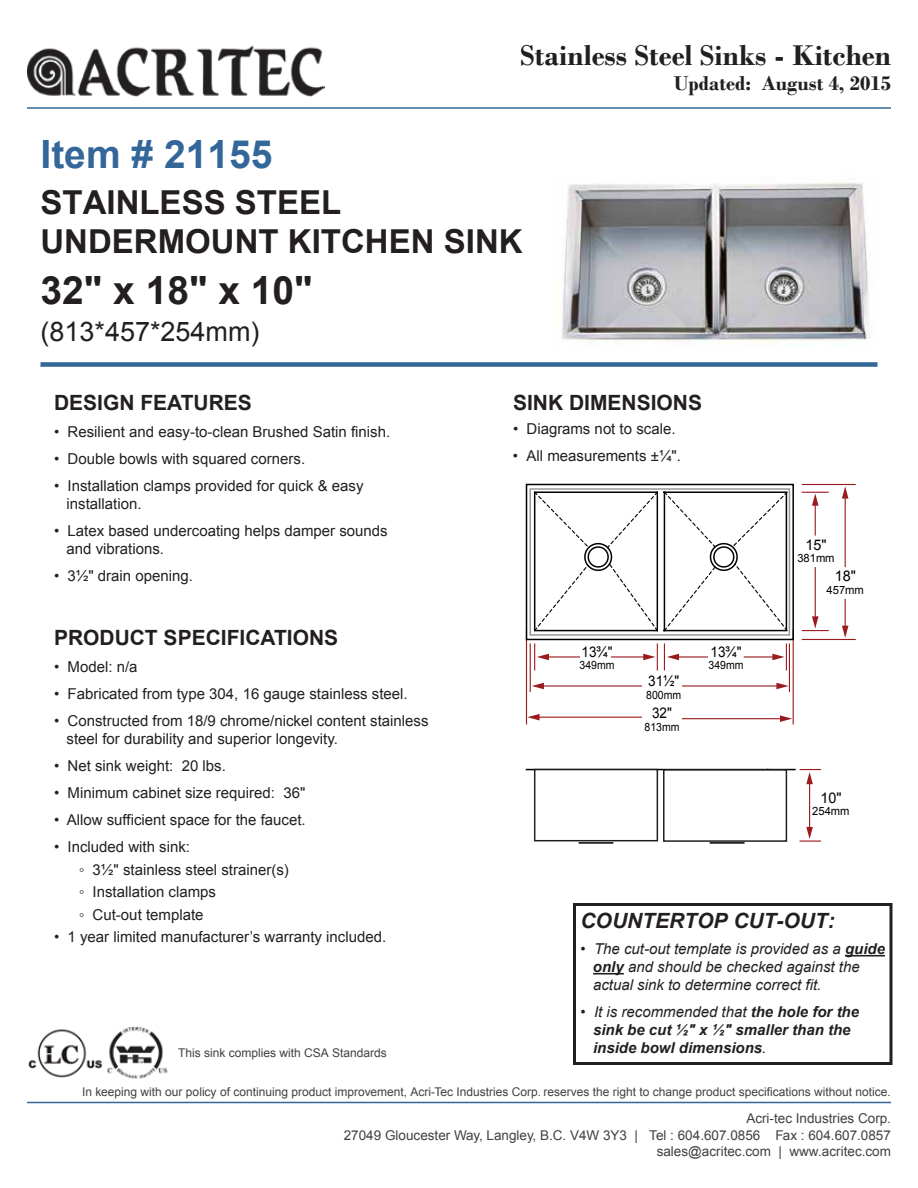
<style>
.page{position:relative;width:918px;height:1188px;background:#fff}
.page>*{position:absolute;margin:0;border:0;box-sizing:border-box;transform-origin:0 0}
.t1{font:700 39px "Arial";color:#231f20}
.t2{font:700 39px "Arial";color:#33679a}
.t3{font:700 33px/39.6px "Arial";color:#231f20}
.t4{font:700 30px "Bodoni";color:#231f20}
.t5{font:27px "Arial";color:#231f20}
.t6{font:700 21px "Arial";color:#231f20}
.t7{font:700 21px "Bodoni";color:#231f20}
.t8{font:italic 700 21px "Arial";color:#231f20}
.t9{font:15px/18px "Arial";color:#231f20}
.t10{font:italic 15px/18px "Arial";color:#231f20}
.t11{font:italic 700 15px/18px "Arial";color:#231f20}
.t12{font:14.7px "Arial";color:#010101;scale:.92 1}
.t13{font:14.7px "Arial";color:#010101}
.t14{font:13.5px/16.2px "Arial";color:#414042;text-align:right}
.t15{font:12px "Arial";color:#414042}
.t16{font:11.4px "Arial";color:#010101;scale:.92 1}
.t17{font:11.4px "Arial";color:#010101}
.s1{font-weight:700}
.s2{font-weight:400}
</style>
<div class="page">
<img style="left:27px;top:45px;width:297px;height:52px">
<hr style="left:27px;top:1102px;width:864px;height:1px;background:#33679a">
<hr style="left:27px;top:107px;width:864px;height:2px;background:#33679a">
<div style="left:40px;top:362px;width:838px;height:5px;background:#33679a"></div>
<img style="left:28px;top:1026px;width:140px;height:53px">
<hr style="left:845px;top:955px;width:40px;height:2px;background:#231f20">
<hr style="left:593px;top:973px;width:31px;height:2px;background:#231f20">
<div style="left:573px;top:903px;width:319px;height:162px;border:3px solid #231f20"></div>
<hr style="left:526px;top:630px;width:1px;height:94px;background:#991b1e">
<hr style="left:793px;top:630px;width:1px;height:94px;background:#991b1e">
<hr style="left:537px;top:717px;width:105px;height:1px;background:#991b1e">
<svg style="left:527px;top:714px;width:13px;height:6px"></svg>
<hr style="left:682px;top:718px;width:100px;height:1px;background:#991b1e">
<svg style="left:780px;top:715px;width:12px;height:7px"></svg>
<hr style="left:547px;top:656px;width:33px;height:2px;background:#991b1e">
<svg style="left:534px;top:643px;width:15px;height:27px"></svg>
<hr style="left:611px;top:656px;width:34px;height:2px;background:#991b1e">
<svg style="left:643px;top:643px;width:15px;height:27px"></svg>
<hr style="left:677px;top:656px;width:31px;height:2px;background:#991b1e">
<svg style="left:664px;top:643px;width:15px;height:27px"></svg>
<hr style="left:744px;top:656px;width:31px;height:2px;background:#991b1e">
<svg style="left:772px;top:643px;width:15px;height:27px"></svg>
<hr style="left:802px;top:639px;width:54px;height:1px;background:#991b1e">
<hr style="left:802px;top:484px;width:54px;height:1px;background:#991b1e">
<hr style="left:845px;top:496px;width:1px;height:71px;background:#991b1e">
<svg style="left:842px;top:486px;width:6px;height:13px"></svg>
<svg style="left:842px;top:599px;width:6px;height:39px"></svg>
<hr style="left:815px;top:567px;width:1px;height:52px;background:#991b1e">
<svg style="left:802px;top:616px;width:27px;height:15px"></svg>
<hr style="left:815px;top:503px;width:1px;height:33px;background:#991b1e">
<svg style="left:802px;top:492px;width:27px;height:14px"></svg>
<hr style="left:526px;top:769px;width:269px;height:1px;background:#010101">
<hr style="left:579px;top:842px;width:34px;height:2px;background:#010101">
<hr style="left:710px;top:842px;width:34px;height:2px;background:#010101">
<hr style="left:809px;top:782px;width:1px;height:47px;background:#991b1e">
<svg style="left:800px;top:769px;width:21px;height:15px"></svg>
<svg style="left:800px;top:827px;width:21px;height:15px"></svg>
<div style="left:526px;top:484px;width:268px;height:156px;border:2px solid #010101"></div>
<svg style="left:533px;top:491px;width:254px;height:141px"></svg>
<div style="left:534px;top:769px;width:124px;height:72px;background:#fff;border:2px solid #231f20"></div>
<div style="left:663px;top:769px;width:124px;height:73px;background:#fff;border:2px solid #231f20"></div>
<img style="left:562px;top:182px;width:310px;height:161px">
<div style="left:529px;top:488px;width:261px;height:148px;border:2px solid #999898"></div>
<hr style="left:530px;top:643px;width:1px;height:49px;background:#991b1e">
<hr style="left:789px;top:643px;width:1px;height:49px;background:#991b1e">
<hr style="left:542px;top:685px;width:100px;height:2px;background:#991b1e">
<svg style="left:532px;top:683px;width:12px;height:6px"></svg>
<hr style="left:682px;top:685px;width:97px;height:2px;background:#991b1e">
<svg style="left:776px;top:683px;width:13px;height:6px"></svg>
<h3 class="t4" style="left:520px;top:37px;width:372px">Stainless Steel Sinks - Kitchen</h3>
<h3 class="t7" style="left:674px;top:70px;width:218px">Updated: August 4, 2015</h3>
<h1 class="t2" style="left:40px;top:129px;width:233px">Item # 21155</h1>
<h2 class="t3" style="left:40px;top:183px;width:484px">STAINLESS STEEL<br>UNDERMOUNT KITCHEN SINK</h2>
<h1 class="t1" style="left:40px;top:265px;width:274px">32" x 18" x 10"</h1>
<h3 class="t5" style="left:40px;top:314px;width:221px">(813*457*254mm)</h3>
<h3 class="t6" style="left:54px;top:388px;width:199px">DESIGN FEATURES</h3>
<p class="t9" style="left:54px;top:422px;width:338px">• Resilient and easy-to-clean Brushed Satin finish.</p>
<p class="t9" style="left:54px;top:449px;width:253px">• Double bowls with squared corners.</p>
<p class="t9" style="left:67px;top:476px;width:299px;text-indent:-13px">• Installation clamps provided for quick &amp; easy installation.</p>
<p class="t9" style="left:67px;top:521px;width:323px;text-indent:-13px">• Latex based undercoating helps damper sounds and vibrations.</p>
<p class="t9" style="left:54px;top:566px;width:140px">• 3½" drain opening.</p>
<h3 class="t6" style="left:513px;top:388px;width:191px">SINK DIMENSIONS</h3>
<p class="t9" style="left:513px;top:419px;width:164px">• Diagrams not to scale.</p>
<p class="t9" style="left:513px;top:446px;width:170px">• All measurements ±¼".</p>
<p class="t13" style="left:805px;top:535px;width:23px">15"</p>
<p class="t17" style="left:797px;top:551px;width:39px">381mm</p>
<p class="t13" style="left:835px;top:566px;width:23px">18"</p>
<p class="t17" style="left:827px;top:582px;width:39px">457mm</p>
<h3 class="t6" style="left:54px;top:624px;width:286px">PRODUCT SPECIFICATIONS</h3>
<p class="t9" style="left:54px;top:658px;width:85px">• Model: n/a</p>
<p class="t9" style="left:54px;top:685px;width:355px">• Fabricated from type 304, 16 gauge stainless steel.</p>
<p class="t9" style="left:67px;top:712px;width:364px;text-indent:-13px">• Constructed from 18/9 chrome/nickel content stainless steel for durability and superior longevity.</p>
<p class="t9" style="left:54px;top:757px;width:173px">• Net sink weight: 20 lbs.</p>
<p class="t9" style="left:54px;top:784px;width:253px">• Minimum cabinet size required: 36"</p>
<p class="t9" style="left:54px;top:811px;width:253px">• Allow sufficient space for the faucet.</p>
<p class="t9" style="left:79px;top:836px;width:211px;line-height:22.5px;text-indent:-25px">• Included with sink:<br>◦ 3½" stainless steel strainer(s) ◦ Installation clamps<br>◦ Cut-out template</p>
<p class="t9" style="left:54px;top:928px;width:334px">• 1 year limited manufacturer’s warranty included.</p>
<p class="t15" style="left:178px;top:1045px;width:210px">This sink complies with CSA Standards</p>
<p class="t12" style="left:582px;top:642px;width:35px">13¾"</p>
<p class="t16" style="left:580px;top:658px;width:40px">349mm</p>
<p class="t12" style="left:648px;top:671px;width:35px">31½"</p>
<p class="t16" style="left:646px;top:687px;width:40px">800mm</p>
<p class="t12" style="left:652px;top:703px;width:23px">32"</p>
<p class="t16" style="left:645px;top:719px;width:40px">813mm</p>
<p class="t12" style="left:710px;top:642px;width:35px">13¾"</p>
<p class="t16" style="left:709px;top:658px;width:40px">349mm</p>
<p class="t13" style="left:820px;top:788px;width:23px">10"</p>
<p class="t17" style="left:812px;top:804px;width:39px">254mm</p>
<h3 class="t8" style="left:580px;top:906px;width:256px">COUNTERTOP CUT-OUT:</h3>
<p class="t10" style="left:593px;top:940px;width:294px;text-indent:-12px">• The cut-out template is provided as a <span class="s1">guide only</span> and should be checked against the actual sink to determine correct fit.</p>
<p class="t11" style="left:593px;top:1003px;width:268px;text-indent:-13px"><span class="s2">• It is recommended that</span> the hole for the sink be cut ½" x ½" smaller than the inside bowl dimensions<span class="s2">.</span></p>
<p class="t15" style="left:82px;top:1084px;width:810px">In keeping with our policy of continuing product improvement, Acri-Tec Industries Corp. reserves the right to change product specifications without notice.</p>
<p class="t14" style="left:344px;top:1111px;width:549px">Acri-tec Industries Corp.<br>27049 Gloucester Way, Langley, B.C. V4W 3Y3 | Tel : 604.607.0856 Fax : 604.607.0857 sales@acritec.com | www.acritec.com</p>
</div>
